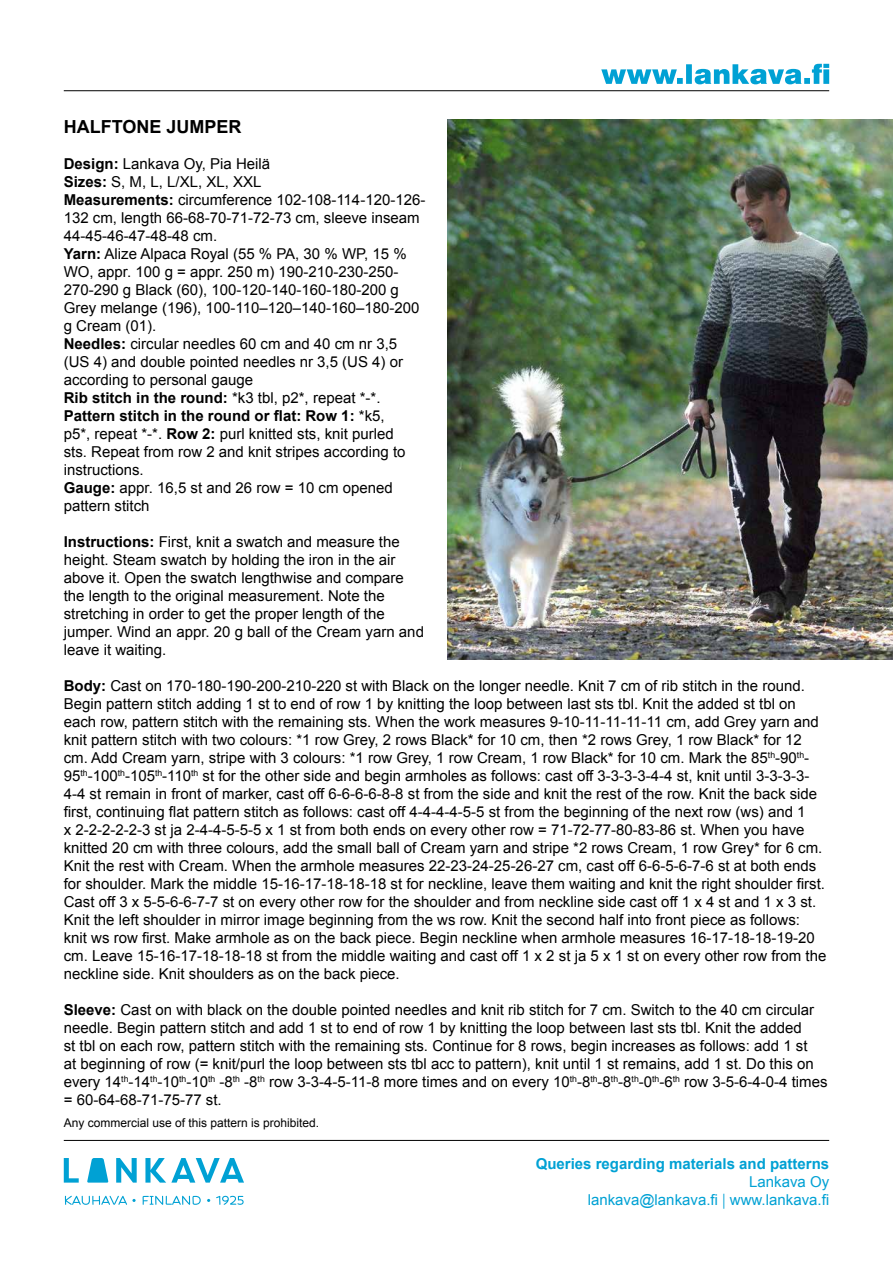
<style>
.page{position:relative;width:893px;height:1263px;background:#fff}
.page>*{position:absolute;margin:0;border:0;box-sizing:border-box;transform-origin:0 0}
.t1{font:700 18px "Arial";color:#000}
.t2{font:15px/18px "Arial";color:#000}
.t3{font:15px/18px "Arial";color:#00a1d4;text-align:right}
.t4{font:700 15px "Arial";color:#00a1d4}
.t5{font:12px "Arial";color:#000}
.s1{font-weight:700}
.s2{font-family:"Source Sans Pro"}
</style>
<div class="page">
<svg style="left:64px;top:1158px;width:15px;height:24px"></svg>
<svg style="left:87px;top:1158px;width:21px;height:24px"></svg>
<svg style="left:116px;top:1158px;width:21px;height:24px"></svg>
<svg style="left:145px;top:1158px;width:99px;height:24px"></svg>
<svg style="left:65px;top:1196px;width:71px;height:9px"></svg>
<svg style="left:143px;top:1196px;width:58px;height:9px"></svg>
<svg style="left:216px;top:1196px;width:28px;height:9px"></svg>
<hr style="left:64px;top:90px;width:765px;height:1px;background:#000">
<hr style="left:64px;top:1140px;width:765px;height:1px;background:#000">
<svg style="left:601px;top:64px;width:228px;height:20px"></svg>
<img style="left:448px;top:119px;width:445px;height:541px">
<p class="t1" style="left:64px;top:115px;width:179px">HALFTONE JUMPER</p>
<p class="t2" style="left:64px;top:155px;width:363px"><span class="s1">Design:</span> Lankava Oy, Pia Heilä<br><span class="s1">Sizes:</span> S, M, L, L/XL, XL, XXL<br><span class="s1">Measurements:</span> circumference 102-108-114-120-126- 132 cm, length 66-68-70-71-72-73 cm, sleeve inseam 44-45-46-47-48-48 cm.<br><span class="s1">Yarn:</span> Alize Alpaca Royal (55 % PA, 30 % WP, 15 % WO, appr. 100 g = appr. 250 m) 190-210-230-250- 270-290 g Black (60), 100-120-140-160-180-200 g Grey melange (196), 100-110–120–140-160–180-200 g Cream (01).<br><span class="s1">Needles:</span> circular needles 60 cm and 40 cm nr 3,5 (US 4) and double pointed needles nr 3,5 (US 4) or according to personal gauge<br><span class="s1">Rib stitch in the round:</span> *k3 tbl, p2*, repeat *-*.<br><span class="s1">Pattern stitch in the round or flat: Row 1:</span> *k5,<br>p5*, repeat *-*. <span class="s1">Row 2:</span> purl knitted sts, knit purled<br>sts. Repeat from row 2 and knit stripes according to instructions.<br><span class="s1">Gauge:</span> appr. 16,5 st and 26 row = 10 cm opened pattern stitch</p>
<p class="t2" style="left:64px;top:533px;width:362px"><span class="s1">Instructions:</span> First, knit a swatch and measure the height. Steam swatch by holding the iron in the air above it. Open the swatch lengthwise and compare the length to the original measurement. Note the stretching in order to get the proper length of the jumper. Wind an appr. 20 g ball of the Cream yarn and leave it waiting.</p>
<p class="t2" style="left:64px;top:677px;width:764px"><span class="s1">Body:</span> Cast on 170-180-190-200-210-220 st with Black on the longer needle. Knit 7 cm of rib stitch in the round.<br>Begin pattern stitch adding 1 st to end of row 1 by knitting the loop between last sts tbl. Knit the added st tbl on each row, pattern stitch with the remaining sts. When the work measures 9-10-11-11-11-11 cm, add Grey yarn and knit pattern stitch with two colours: *1 row Grey, 2 rows Black* for 10 cm, then *2 rows Grey, 1 row Black* for 12 cm. Add Cream yarn, stripe with 3 colours: *1 row Grey, 1 row Cream, 1 row Black* for 10 cm. Mark the 85<sup>th</sup>-90<sup>th</sup>-95<sup>th</sup>-100<sup>th</sup>-105<sup>th</sup>-110<sup>th</sup> st for the other side and begin armholes as follows: cast off 3-3-3-3-4-4 st, knit until 3-3-3-3- 4-4 st remain in front of marker, cast off 6-6-6-6-8-8 st from the side and knit the rest of the row. Knit the back side first, continuing flat pattern stitch as follows: cast off 4-4-4-4-5-5 st from the beginning of the next row (ws) and 1<br>x 2-2-2-2-2-3 st ja 2-4-4-5-5-5 x 1 st from both ends on every other row = 71-72-77-80-83-86 st. When you have knitted 20 cm with three colours, add the small ball of Cream yarn and stripe *2 rows Cream, 1 row Grey* for 6 cm.<br>Knit the rest with Cream. When the armhole measures 22-23-24-25-26-27 cm, cast off 6-6-5-6-7-6 st at both ends for shoulder. Mark the middle 15-16-17-18-18-18 st for neckline, leave them waiting and knit the right shoulder first.<br>Cast off 3 x 5-5-6-6-7-7 st on every other row for the shoulder and from neckline side cast off 1 x 4 st and 1 x 3 st.<br>Knit the left shoulder in mirror image beginning from the ws row. Knit the second half into front piece as follows: knit ws row first. Make armhole as on the back piece. Begin neckline when armhole measures 16-17-18-18-19-20 cm. Leave 15-16-17-18-18-18 st from the middle waiting and cast off 1 x 2 st ja 5 x 1 st on every other row from the neckline side. Knit shoulders as on the back piece.</p>
<p class="t2" style="left:64px;top:1001px;width:765px"><span class="s1">Sleeve:</span> Cast on with black on the double pointed needles and knit rib stitch for 7 cm. Switch to the 40 cm circular needle. Begin pattern stitch and add 1 st to end of row 1 by knitting the loop between last sts tbl. Knit the added<br>st tbl on each row, pattern stitch with the remaining sts. Continue for 8 rows, begin increases as follows: add 1 st<br>at beginning of row (= knit/purl the loop between sts tbl acc to pattern), knit until 1 st remains, add 1 st. Do this on every 14<sup>th</sup>-14<sup>th</sup>-10<sup>th</sup>-10<sup>th</sup> -8<sup>th</sup> -8<sup>th</sup> row 3-3-4-5-11-8 more times and on every 10<sup>th</sup>-8<sup>th</sup>-8<sup>th</sup>-8<sup>th</sup>-0<sup>th</sup>-6<sup>th</sup> row 3-5-6-4-0-4 times = 60-64-68-71-75-77 st.</p>
<p class="t5" style="left:64px;top:1115px;width:257px">Any commercial use of this pattern is prohibited.</p>
<p class="t4" style="left:536px;top:1153px;width:295px">Queries regarding materials and patterns</p>
<p class="t3" style="left:588px;top:1173px;width:243px">Lankava Oy<br>lankava@lankava.fi <span class="s2">|</span> www.lankava.fi</p>
</div>
